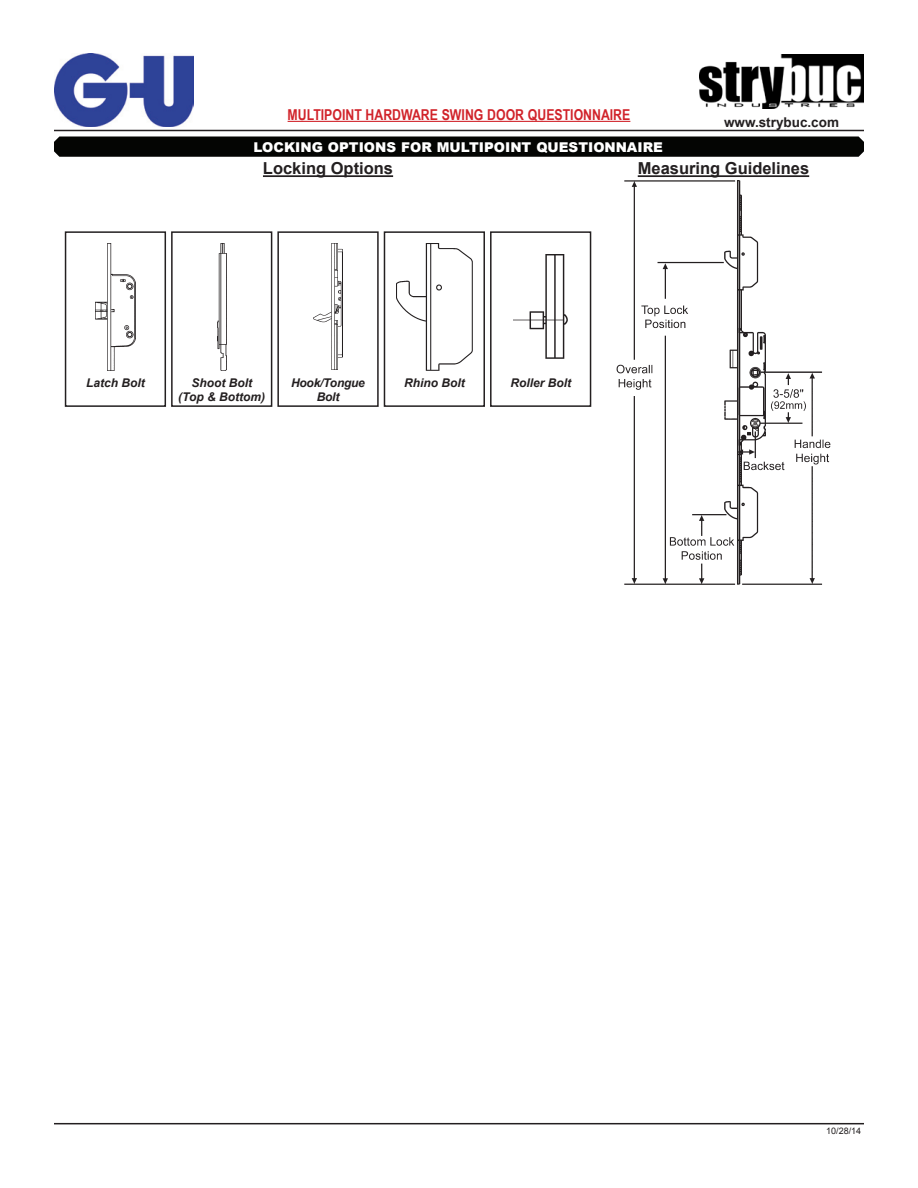
<style>
.page{position:relative;width:918px;height:1188px;background:#fff}
.page>*{position:absolute;margin:0;border:0;box-sizing:border-box;transform-origin:0 0}
.t1{font:700 16.5px "Arial";color:#231f20}
.Description_large_bo{font:700 15px "Arial Narrow";color:#d1232a}
.Sub_Category{font:900 13.5px "Arial";color:#fff}
.t2{font:700 13.5px "Arial";color:#231f20}
.t3{font:italic 700 12px "Arial";color:#231f20}
.t4{font:italic 700 12px "Arial";letter-spacing:-.02em;color:#231f20}
.t5{font:9px "Arial";color:#231f20}
</style>
<div class="page">
<img style="left:699px;top:54px;width:165px;height:55px">
<img style="left:54px;top:54px;width:139px;height:73px">
<hr style="left:54px;top:130px;width:810px;height:1px;background:#231f20">
<hr style="left:288px;top:121px;width:342px;height:1px;background:#d1232a">
<hr style="left:54px;top:1123px;width:810px;height:1px;background:#231f20">
<img style="left:617px;top:180px;width:213px;height:404px">
<div style="left:65px;top:231px;width:101px;height:176px;border:2px solid #231f20"></div>
<img style="left:95px;top:243px;width:41px;height:127px">
<div style="left:171px;top:231px;width:101px;height:176px;border:2px solid #231f20"></div>
<img style="left:217px;top:243px;width:9px;height:127px">
<div style="left:277px;top:231px;width:102px;height:176px;border:2px solid #231f20"></div>
<img style="left:314px;top:244px;width:28px;height:126px">
<div style="left:384px;top:231px;width:101px;height:176px;border:2px solid #231f20"></div>
<img style="left:396px;top:243px;width:76px;height:127px">
<div style="left:490px;top:231px;width:101px;height:176px;border:2px solid #231f20"></div>
<img style="left:514px;top:255px;width:54px;height:104px">
<hr style="left:638px;top:175px;width:171px;height:2px;background:#231f20">
<hr style="left:263px;top:175px;width:130px;height:2px;background:#231f20">
<svg style="left:54px;top:136px;width:810px;height:21px;background:#0d0e0c"></svg>
<p class="Description_large_bo" style="left:288px;top:103px;width:344px">MULTIPOINT HARDWARE SWING DOOR QUESTIONNAIRE</p>
<p class="Sub_Category" style="left:253px;top:137px;width:411px">LOCKING OPTIONS FOR MULTIPOINT QUESTIONNAIRE</p>
<p class="t2" style="left:724px;top:112px;width:117px">www.strybuc.com</p>
<p class="t1" style="left:263px;top:157px;width:132px">Locking Options</p>
<p class="t1" style="left:638px;top:157px;width:173px">Measuring Guidelines</p>
<p class="t3" style="left:86px;top:374px;width:60px">Latch Bolt</p>
<p class="t3" style="left:191px;top:374px;width:62px">Shoot Bolt</p>
<p class="t3" style="left:178px;top:389px;width:88px">(Top &amp; Bottom)</p>
<p class="t4" style="left:291px;top:374px;width:75px">Hook/Tongue</p>
<p class="t3" style="left:317px;top:389px;width:24px">Bolt</p>
<p class="t3" style="left:404px;top:374px;width:62px">Rhino Bolt</p>
<p class="t3" style="left:510px;top:374px;width:62px">Roller Bolt</p>
<p class="t5" style="left:826px;top:1125px;width:37px">10/28/14</p>
</div>
